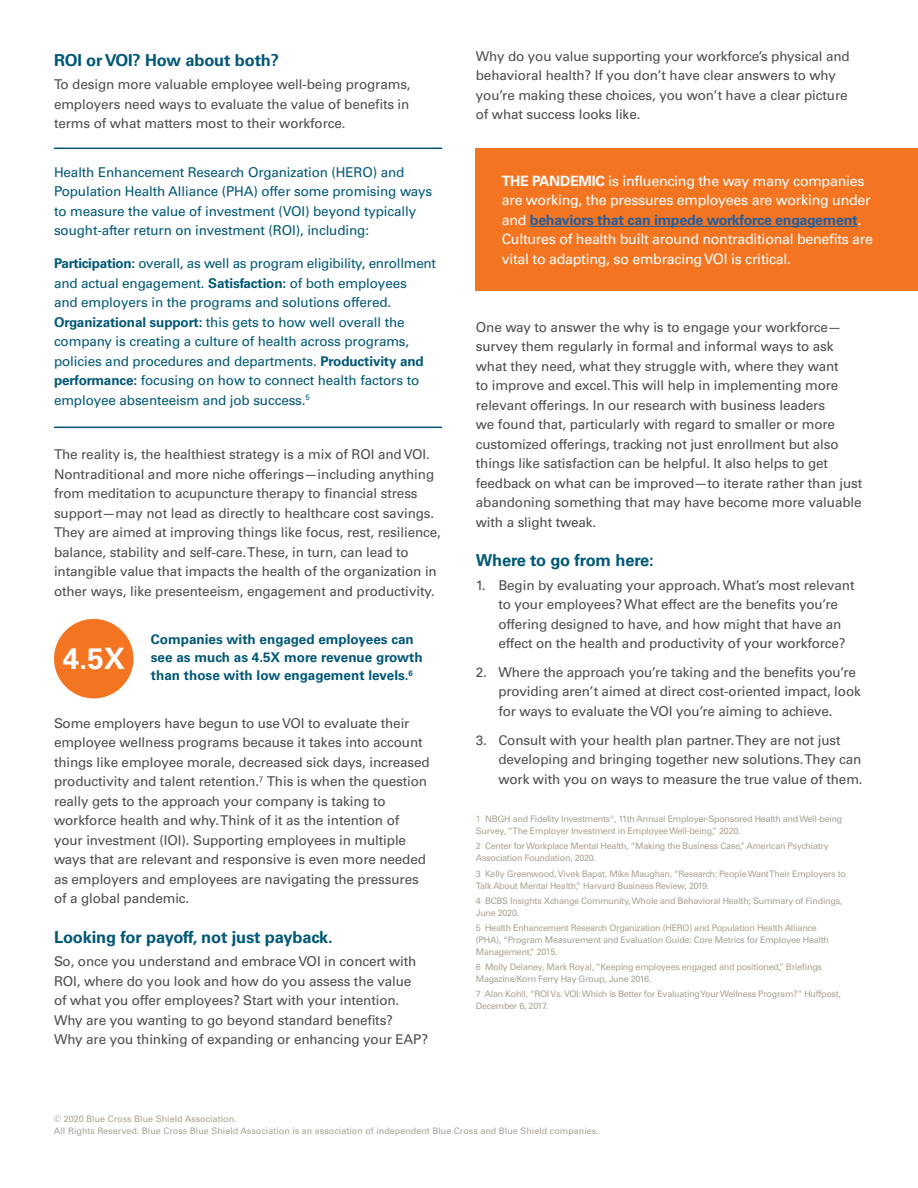
<style>
.page{position:relative;width:918px;height:1188px;background:#fff}
.page>*{position:absolute;margin:0;border:0;box-sizing:border-box;transform-origin:0 0}
.t1{font:700 29.55px "Univers LT Std";color:#fff}
.t2{font:700 16.5px "Univers LT Std";letter-spacing:-.01em;color:#005876}
.t3{font:14.25px/19.5px "Univers LT Std";letter-spacing:-.02em;color:#fff}
.t4{font:13.5px/19.5px "Univers LT Std";letter-spacing:-.01em;color:#4c4d51}
.t5{font:13.5px/19.5px "Univers LT Std";letter-spacing:-.01em;color:#005876}
.t6{font:700 13.5px/18px "Univers LT Std";color:#005876}
.t7{font:9px/12px "Univers LT Std";letter-spacing:-.03em;color:#aaa295}
.t8{font:9px/12px "Univers LT Std";color:#aaa295}
.t9{font:700 7.8px "Univers LT Std";color:#005876}
.s1{font-weight:700}
.s2{font-weight:700;color:#215e9e}
</style>
<div class="page">
<div style="left:476px;top:148px;width:442px;height:143px;background:#f47521"></div>
<hr style="left:530px;top:226px;width:327px;height:1px;background:#215e9e">
<hr style="left:54px;top:427px;width:388px;height:1px;background:#005876">
<hr style="left:54px;top:148px;width:388px;height:1px;background:#005876">
<div style="left:54px;top:619px;width:79px;height:79px;background:#f47521;border-radius:50%"></div>
<p class="t2" style="left:54px;top:50px;width:227px">ROI or VOI? How about both?</p>
<p class="t4" style="left:54px;top:75px;width:358px;text-align:justify">To design more valuable employee well-being programs, employers need ways to evaluate the value of benefits in terms of what matters most to their workforce.</p>
<p class="t5" style="left:54px;top:162px;width:380px">Health Enhancement Research Organization (HERO) and Population Health Alliance (PHA) offer some promising ways to measure the value of investment (VOI) beyond typically sought-after return on investment (ROI), including:</p>
<p class="t5" style="left:54px;top:254px;width:384px"><span class="s1">Participation:</span> overall, as well as program eligibility, enrollment and actual engagement. <span class="s1">Satisfaction:</span> of both employees<br>and employers in the programs and solutions offered.<br><span class="s1">Organizational support:</span> this gets to how well overall the company is creating a culture of health across programs, policies and procedures and departments. <span class="s1">Productivity and performance:</span> focusing on how to connect health factors to employee absenteeism and job success.<sup>5</sup></p>
<p class="t4" style="left:54px;top:445px;width:388px">The reality is, the healthiest strategy is a mix of ROI and VOI.<br>Nontraditional and more niche offerings—including anything from meditation to acupuncture therapy to financial stress support—may not lead as directly to healthcare cost savings.<br>They are aimed at improving things like focus, rest, resilience, balance, stability and self-care. These, in turn, can lead to intangible value that impacts the health of the organization in other ways, like presenteeism, engagement and productivity.</p>
<h1 class="t1" style="left:63px;top:642px;width:64px">4.5X</h1>
<p class="t6" style="left:151px;top:630px;width:273px">Companies with engaged employees can see as much as 4.5X more revenue growth than those with low engagement levels.</p>
<p class="t9" style="left:409px;top:668px;width:6px">6</p>
<p class="t4" style="left:54px;top:713px;width:377px">Some employers have begun to use VOI to evaluate their employee wellness programs because it takes into account things like employee morale, decreased sick days, increased productivity and talent retention.<sup>7</sup> This is when the question really gets to the approach your company is taking to workforce health and why. Think of it as the intention of your investment (IOI). Supporting employees in multiple ways that are relevant and responsive is even more needed as employers and employees are navigating the pressures of a global pandemic.</p>
<p class="t2" style="left:54px;top:928px;width:280px">Looking for payoff, not just payback.</p>
<p class="t4" style="left:54px;top:952px;width:376px">So, once you understand and embrace VOI in concert with ROI, where do you look and how do you assess the value<br>of what you offer employees? Start with your intention.<br>Why are you wanting to go beyond standard benefits?<br>Why are you thinking of expanding or enhancing your EAP?</p>
<p class="t4" style="left:476px;top:46px;width:375px">Why do you value supporting your workforce’s physical and behavioral health? If you don’t have clear answers to why you’re making these choices, you won’t have a clear picture of what success looks like.</p>
<p class="t3" style="left:502px;top:171px;width:373px"><span class="s1">THE PANDEMIC</span> is influencing the way many companies are working, the pressures employees are working under and <span class="s2">behaviors that can impede workforce engagement</span>.<br>Cultures of health built around nontraditional benefits are vital to adapting, so embracing VOI is critical.</p>
<p class="t4" style="left:476px;top:317px;width:388px">One way to answer the why is to engage your workforce— survey them regularly in formal and informal ways to ask what they need, what they struggle with, where they want<br>to improve and excel. This will help in implementing more relevant offerings. In our research with business leaders<br>we found that, particularly with regard to smaller or more customized offerings, tracking not just enrollment but also things like satisfaction can be helpful. It also helps to get feedback on what can be improved—to iterate rather than just abandoning something that may have become more valuable with a slight tweak.</p>
<p class="t2" style="left:476px;top:551px;width:179px">Where to go from here:</p>
<p class="t4" style="left:498px;top:575px;width:358px;text-indent:-23px">1. Begin by evaluating your approach. What’s most relevant to your employees? What effect are the benefits you’re offering designed to have, and how might that have an effect on the health and productivity of your workforce?</p>
<p class="t4" style="left:498px;top:662px;width:364px;text-indent:-23px">2. Where the approach you’re taking and the benefits you’re providing aren’t aimed at direct cost-oriented impact, look for ways to evaluate the VOI you’re aiming to achieve.</p>
<p class="t4" style="left:498px;top:730px;width:366px;text-indent:-23px">3. Consult with your health plan partner. They are not just developing and bringing together new solutions. They can work with you on ways to measure the true value of them.</p>
<p class="t7" style="left:476px;top:813px;width:368px">1 NBGH and Fidelity Investments<sup>®</sup>, 11th Annual Employer-Sponsored Health and Well-being<br>Survey, “The Employer Investment in Employee Well-being,” 2020.</p>
<p class="t7" style="left:476px;top:840px;width:354px">2 Center for Workplace Mental Health, “Making the Business Case,” American Psychiatry<br>Association Foundation, 2020.</p>
<p class="t7" style="left:476px;top:867px;width:372px">3 Kelly Greenwood, Vivek Bapat, Mike Maughan, “Research: People Want Their Employers to<br>Talk About Mental Health,” Harvard Business Review, 2019.</p>
<p class="t7" style="left:476px;top:895px;width:368px">4 BCBS Insights Xchange Community, Whole and Behavioral Health; Summary of Findings,<br>June 2020.</p>
<p class="t7" style="left:476px;top:922px;width:355px">5 Health Enhancement Research Organization (HERO) and Population Health Alliance (PHA), “Program Measurement and Evaluation Guide: Core Metrics for Employee Health<br>Management,” 2015.</p>
<p class="t7" style="left:476px;top:961px;width:348px">6 Molly Delaney, Mark Royal, “Keeping employees engaged and positioned,” Briefings<br>Magazine/Korn Ferry Hay Group, June 2016.</p>
<p class="t7" style="left:476px;top:988px;width:367px">7 Alan Kohll, “ROI Vs. VOI: Which Is Better for Evaluating Your Wellness Program?” Huffpost,<br>December 6, 2017.</p>
<p class="t8" style="left:54px;top:1113px;width:547px">© 2020 Blue Cross Blue Shield Association.<br>All Rights Reserved. Blue Cross Blue Shield Association is an association of independent Blue Cross and Blue Shield companies.</p>
</div>
